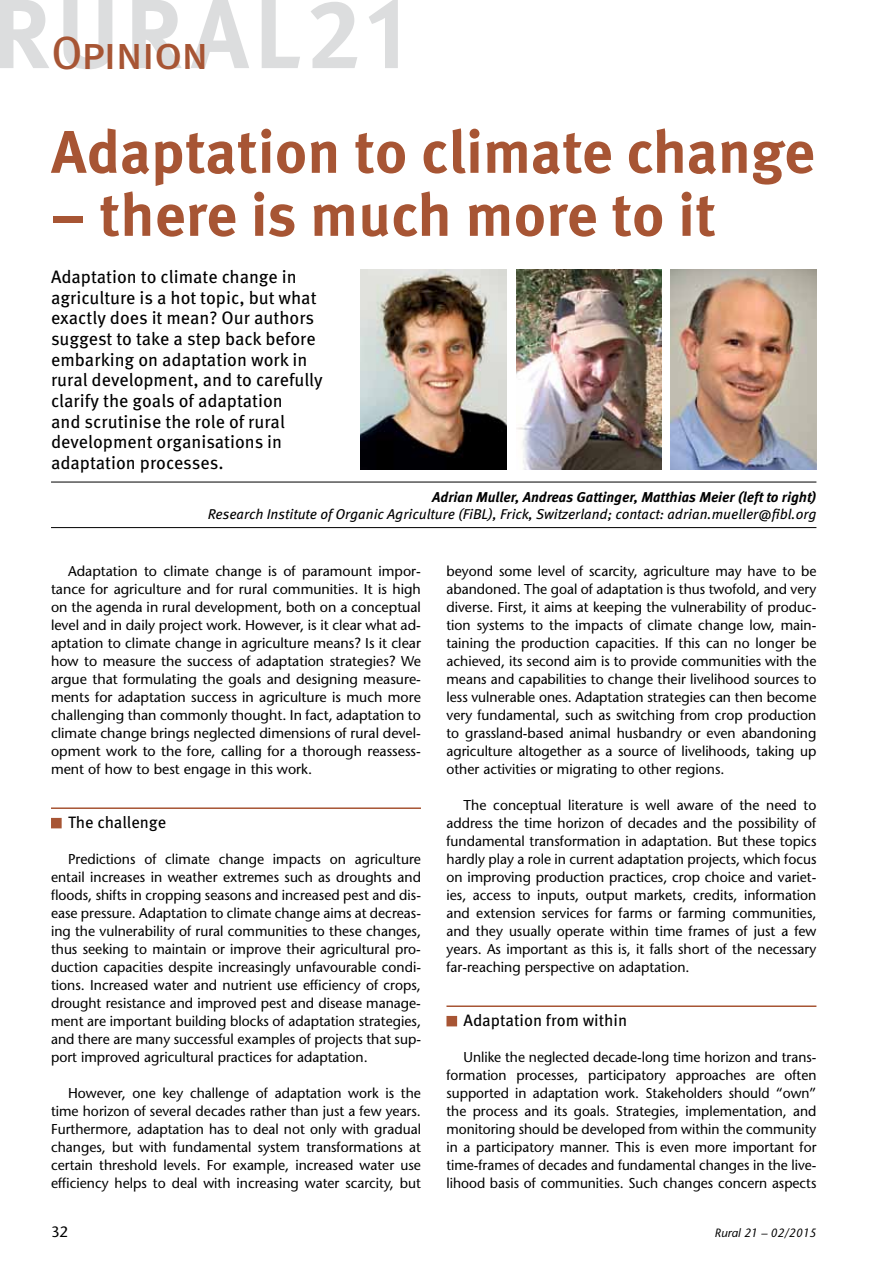
<style>
.page{position:relative;width:893px;height:1263px;background:#fff}
.page>*{position:absolute;margin:0;border:0;box-sizing:border-box;transform-origin:0 0}
.t1{font:700 60px "Meta Pro";color:#a75534}
.t2{font:46.5px "Meta Pro";letter-spacing:-.04em;color:#a75534}
.t3{font:18px/20.7px "Meta Pro";letter-spacing:-.005em;color:#000}
.t4{font:16.5px "Meta Pro";letter-spacing:-.005em;color:#000}
.t5{font:500 15px "Stone Sans Std";color:#000}
.t6{font:500 14.25px/18px "Stone Sans Std";color:#000;text-align:justify}
.t7{font:italic 14.25px "Meta Pro";color:#000}
.t8{font:italic 700 14.25px "Meta Pro";color:#000}
.t9{font:italic 500 12px "Stone Sans Std";color:#000}
</style>
<div class="page">
<svg style="left:0;top:0;width:398px;height:69px"></svg>
<hr style="left:51px;top:807px;width:370px;height:2px;background:#a75534">
<div style="left:51px;top:818px;width:11px;height:10px;background:#a75534"></div>
<hr style="left:446px;top:1005px;width:370px;height:2px;background:#a75534">
<div style="left:446px;top:1016px;width:11px;height:10px;background:#a75534"></div>
<img style="left:361px;top:269px;width:146px;height:201px">
<hr style="left:51px;top:482px;width:765px;height:1px;background:#000">
<img style="left:516px;top:269px;width:146px;height:201px">
<img style="left:671px;top:269px;width:145px;height:201px">
<hr style="left:51px;top:527px;width:765px;height:1px;background:#000">
<h2 class="t2" style="left:51px;top:23px;width:160px">Opinion</h2>
<h1 class="t1" style="left:51px;top:114px;width:765px">Adaptation to climate change</h1>
<h1 class="t1" style="left:51px;top:177px;width:667px">– there is much more to it</h1>
<p class="t3" style="left:51px;top:267px;width:273px">Adaptation to climate change in agriculture is a hot topic, but what exactly does it mean? Our authors suggest to take a step back before embarking on adaptation work in rural development, and to carefully clarify the goals of adaptation<br>and scrutinise the role of rural development organisations in adaptation processes.</p>
<p class="t8" style="left:432px;top:488px;width:386px">Adrian Muller, Andreas Gattinger, Matthias Meier (left to right)</p>
<p class="t7" style="left:208px;top:505px;width:610px">Research Institute of Organic Agriculture (FiBL), Frick, Switzerland; contact: adrian.mueller@fibl.org</p>
<p class="t6" style="left:51px;top:562px;width:371px;text-indent:17px">Adaptation to climate change is of paramount impor&shy;tance for agriculture and for rural communities. It is high on the agenda in rural development, both on a conceptual level and in daily project work. However, is it clear what ad&shy;aptation to climate change in agriculture means? Is it clear how to measure the success of adaptation strategies? We argue that formulating the goals and designing measure&shy;ments for adaptation success in agriculture is much more challenging than commonly thought. In fact, adaptation to climate change brings neglected dimensions of rural devel&shy;opment work to the fore, calling for a thorough reassess&shy;ment of how to best engage in this work.</p>
<p class="t4" style="left:68px;top:812px;width:100px">The challenge</p>
<p class="t6" style="left:51px;top:850px;width:371px;text-indent:17px">Predictions of climate change impacts on agriculture entail increases in weather extremes such as droughts and floods, shifts in cropping seasons and increased pest and dis&shy;ease pressure. Adaptation to climate change aims at decreas&shy;ing the vulnerability of rural communities to these changes, thus seeking to maintain or improve their agricultural pro&shy;duction capacities despite increasingly unfavourable condi&shy;tions. Increased water and nutrient use efficiency of crops, drought resistance and improved pest and disease manage&shy;ment are important building blocks of adaptation strategies, and there are many successful examples of projects that sup&shy;port improved agricultural practices for adaptation.</p>
<p class="t6" style="left:51px;top:1084px;width:371px;text-indent:17px">However, one key challenge of adaptation work is the time horizon of several decades rather than just a few years.<br>Furthermore, adaptation has to deal not only with gradual changes, but with fundamental system transformations at certain threshold levels. For example, increased water use efficiency helps to deal with increasing water scarcity, but</p>
<p class="t6" style="left:446px;top:562px;width:371px">beyond some level of scarcity, agriculture may have to be abandoned. The goal of adaptation is thus twofold, and very diverse. First, it aims at keeping the vulnerability of produc&shy;tion systems to the impacts of climate change low, main&shy;taining the production capacities. If this can no longer be achieved, its second aim is to provide communities with the means and capabilities to change their livelihood sources to less vulnerable ones. Adaptation strategies can then become very fundamental, such as switching from crop production to grassland-based animal husbandry or even abandoning agriculture altogether as a source of livelihoods, taking up other activities or migrating to other regions.</p>
<p class="t6" style="left:446px;top:796px;width:371px;text-indent:17px">The conceptual literature is well aware of the need to address the time horizon of decades and the possibility of fundamental transformation in adaptation. But these topics hardly play a role in current adaptation projects, which focus on improving production practices, crop choice and variet&shy;ies, access to inputs, output markets, credits, information and extension services for farms or farming communities, and they usually operate within time frames of just a few years. As important as this is, it falls short of the necessary far-reaching perspective on adaptation.</p>
<p class="t4" style="left:463px;top:1010px;width:165px">Adaptation from within</p>
<p class="t6" style="left:446px;top:1048px;width:371px;text-indent:17px">Unlike the neglected decade-long time horizon and trans&shy;formation processes, participatory approaches are often supported in adaptation work. Stakeholders should “own” the process and its goals. Strategies, implementation, and monitoring should be developed from within the community in a participatory manner. This is even more important for time-frames of decades and fundamental changes in the live&shy;lihood basis of communities. Such changes concern aspects</p>
<p class="t5" style="left:51px;top:1223px;width:19px">32</p>
<p class="t9" style="left:715px;top:1226px;width:103px">Rural 21 – 02/2015</p>
</div>
